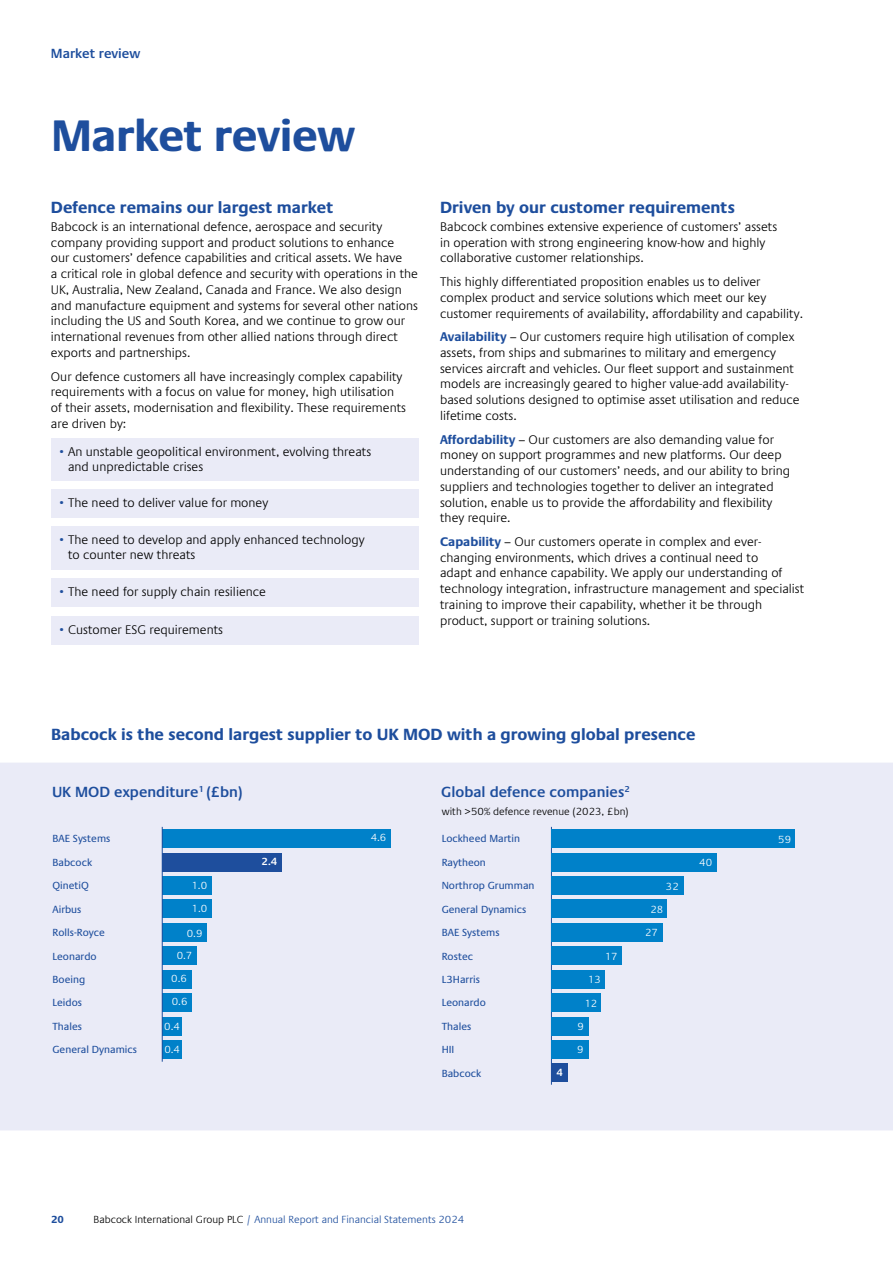
<style>
.page{position:relative;width:893px;height:1263px;background:#fff}
.page>*{position:absolute;margin:0;border:0;box-sizing:border-box;transform-origin:0 0}
.t1{font:700 45px "Praxis Com";letter-spacing:-.01em;color:#1e4e9d}
.t2{font:700 16.5px "Praxis Com";color:#1e4e9d}
.t3{font:600 15px "Praxis Com";color:#1e4e9d}
.t4{font:600 13.5px "Praxis Com";color:#1e4e9d}
.t5{font:300 12.75px/15.8px "Praxis Com";color:#000}
.t6{font:10.5px "Praxis Com";color:#1e4e9d}
.t7{font:300 10.5px "Praxis Com";color:#1e4e9d}
.t8{font:300 10.5px/22.6px "Praxis Com";color:#fff}
.t9{font:300 10.5px "Praxis Com";color:#000}
.t10{font:600 10.5px "Praxis Com";color:#fff}
.t11{font:700 10.5px "Praxis Com";color:#1e4e9d}
.s1{color:#1e4e9d}
.s2{font-weight:700;color:#1e4e9d}
.s3{color:#000}
</style>
<div class="page">
<div style="left:51px;top:438px;width:368px;height:42px;background:#eaebf7"></div>
<div style="left:51px;top:489px;width:368px;height:29px;background:#eaebf7"></div>
<div style="left:51px;top:526px;width:368px;height:44px;background:#eaebf7"></div>
<div style="left:51px;top:578px;width:368px;height:29px;background:#eaebf7"></div>
<div style="left:51px;top:617px;width:368px;height:28px;background:#eaebf7"></div>
<div style="left:0;top:763px;width:893px;height:367px;background:#eaebf7"></div>
<hr style="left:551px;top:827px;width:1px;height:258px;background:#1e4e9d">
<div style="left:551px;top:829px;width:244px;height:19px;background:#0081c9"></div>
<div style="left:551px;top:853px;width:166px;height:18px;background:#0081c9"></div>
<div style="left:551px;top:876px;width:133px;height:19px;background:#0081c9"></div>
<div style="left:551px;top:899px;width:116px;height:19px;background:#0081c9"></div>
<div style="left:551px;top:923px;width:112px;height:19px;background:#0081c9"></div>
<div style="left:551px;top:946px;width:71px;height:19px;background:#0081c9"></div>
<div style="left:551px;top:970px;width:54px;height:18px;background:#0081c9"></div>
<div style="left:551px;top:993px;width:50px;height:19px;background:#0081c9"></div>
<div style="left:551px;top:1017px;width:38px;height:18px;background:#0081c9"></div>
<div style="left:551px;top:1040px;width:38px;height:19px;background:#0081c9"></div>
<div style="left:551px;top:1063px;width:17px;height:19px;background:#1e4e9d"></div>
<div style="left:162px;top:829px;width:228px;height:19px;background:#0081c9"></div>
<div style="left:162px;top:853px;width:119px;height:18px;background:#1e4e9d"></div>
<div style="left:162px;top:876px;width:50px;height:19px;background:#0081c9"></div>
<div style="left:162px;top:899px;width:50px;height:19px;background:#0081c9"></div>
<div style="left:162px;top:923px;width:45px;height:19px;background:#0081c9"></div>
<div style="left:162px;top:946px;width:35px;height:19px;background:#0081c9"></div>
<div style="left:162px;top:970px;width:30px;height:18px;background:#0081c9"></div>
<div style="left:162px;top:993px;width:30px;height:19px;background:#0081c9"></div>
<div style="left:162px;top:1017px;width:20px;height:18px;background:#0081c9"></div>
<div style="left:162px;top:1040px;width:20px;height:19px;background:#0081c9"></div>
<hr style="left:162px;top:827px;width:1px;height:235px;background:#1e4e9d">
<p class="t4" style="left:51px;top:45px;width:91px">Market review</p>
<h1 class="t1" style="left:51px;top:109px;width:306px">Market review</h1>
<p class="t2" style="left:51px;top:198px;width:284px">Defence remains our largest market</p>
<p class="t5" style="left:51px;top:219px;width:369px">Babcock is an international defence, aerospace and security company providing support and product solutions to enhance<br>our customers’ defence capabilities and critical assets. We have<br>a critical role in global defence and security with operations in the UK, Australia, New Zealand, Canada and France. We also design and manufacture equipment and systems for several other nations including the US and South Korea, and we continue to grow our international revenues from other allied nations through direct exports and partnerships.</p>
<p class="t5" style="left:51px;top:368px;width:357px">Our defence customers all have increasingly complex capability requirements with a focus on value for money, high utilisation of their assets, modernisation and flexibility. These requirements are driven by:</p>
<p class="t5" style="left:68px;top:444px;width:305px;text-indent:-9px"><span class="s1">•</span> An unstable geopolitical environment, evolving threats and unpredictable crises</p>
<p class="t5" style="left:60px;top:495px;width:210px"><span class="s1">•</span> The need to deliver value for money</p>
<p class="t5" style="left:68px;top:531px;width:298px;text-indent:-9px"><span class="s1">•</span> The need to develop and apply enhanced technology to counter new threats</p>
<p class="t5" style="left:60px;top:584px;width:208px"><span class="s1">•</span> The need for supply chain resilience</p>
<p class="t5" style="left:60px;top:622px;width:165px"><span class="s1">•</span> Customer ESG requirements</p>
<p class="t2" style="left:440px;top:198px;width:296px">Driven by our customer requirements</p>
<p class="t5" style="left:440px;top:219px;width:339px">Babcock combines extensive experience of customers’ assets in operation with strong engineering know-how and highly collaborative customer relationships.</p>
<p class="t5" style="left:440px;top:274px;width:364px">This highly differentiated proposition enables us to deliver complex product and service solutions which meet our key customer requirements of availability, affordability and capability.</p>
<p class="t5" style="left:440px;top:329px;width:361px"><span class="s2">Availability</span> – Our customers require high utilisation of complex assets, from ships and submarines to military and emergency services aircraft and vehicles. Our fleet support and sustainment models are increasingly geared to higher value-add availability&shy;based solutions designed to optimise asset utilisation and reduce lifetime costs.</p>
<p class="t5" style="left:440px;top:431px;width:352px"><span class="s2">Affordability</span> – Our customers are also demanding value for money on support programmes and new platforms. Our deep understanding of our customers’ needs, and our ability to bring suppliers and technologies together to deliver an integrated solution, enable us to provide the affordability and flexibility they require.</p>
<p class="t5" style="left:440px;top:534px;width:366px"><span class="s2">Capability</span> – Our customers operate in complex and ever&shy;changing environments, which drives a continual need to<br>adapt and enhance capability. We apply our understanding of technology integration, infrastructure management and specialist training to improve their capability, whether it be through product, support or training solutions.</p>
<p class="t2" style="left:51px;top:725px;width:646px">Babcock is the second largest supplier to UK MOD with a growing global presence</p>
<p class="t3" style="left:52px;top:783px;width:192px">UK MOD expenditure<sup>1</sup> (£bn)</p>
<p class="t3" style="left:441px;top:783px;width:190px">Global defence companies<sup>2</sup></p>
<p class="t9" style="left:442px;top:805px;width:188px">with &gt;50% defence revenue (2023, £bn)</p>
<p class="t6" style="left:53px;top:833px;width:59px">BAE Systems</p>
<p class="t8" style="left:371px;top:826px;width:17px">4.6</p>
<p class="t6" style="left:442px;top:833px;width:80px">Lockheed Martin</p>
<p class="t6" style="left:53px;top:856px;width:41px">Babcock</p>
<p class="t10" style="left:262px;top:855px;width:17px">2.4</p>
<p class="t6" style="left:442px;top:856px;width:46px">Raytheon</p>
<p class="t8" style="left:699px;top:851px;width:14px">40</p>
<p class="t6" style="left:53px;top:879px;width:38px">QinetiQ</p>
<p class="t6" style="left:53px;top:903px;width:31px">Airbus</p>
<p class="t6" style="left:53px;top:926px;width:54px">Rolls-Royce</p>
<p class="t6" style="left:53px;top:950px;width:46px">Leonardo</p>
<p class="t6" style="left:53px;top:973px;width:34px">Boeing</p>
<p class="t6" style="left:53px;top:997px;width:31px">Leidos</p>
<p class="t6" style="left:53px;top:1020px;width:31px">Thales</p>
<p class="t6" style="left:53px;top:1043px;width:86px">General Dynamics</p>
<p class="t8" style="left:192px;top:874px;width:17px">1.0<br>1.0</p>
<p class="t8" style="left:187px;top:922px;width:17px">0.9</p>
<p class="t8" style="left:177px;top:944px;width:17px">0.7</p>
<p class="t8" style="left:171px;top:967px;width:17px">0.6</p>
<p class="t8" style="left:172px;top:990px;width:17px">0.6</p>
<p class="t8" style="left:164px;top:1015px;width:17px;line-height:23.1px">0.4<br>0.4</p>
<p class="t6" style="left:442px;top:879px;width:94px">Northrop Grumman</p>
<p class="t6" style="left:442px;top:903px;width:86px">General Dynamics</p>
<p class="t6" style="left:442px;top:926px;width:59px">BAE Systems</p>
<p class="t6" style="left:442px;top:950px;width:33px">Rostec</p>
<p class="t6" style="left:442px;top:973px;width:40px">L3Harris</p>
<p class="t6" style="left:442px;top:997px;width:46px">Leonardo</p>
<p class="t6" style="left:442px;top:1020px;width:31px">Thales</p>
<p class="t6" style="left:442px;top:1043px;width:14px">HII</p>
<p class="t8" style="left:605px;top:945px;width:14px">17</p>
<p class="t8" style="left:588px;top:968px;width:14px">13</p>
<p class="t8" style="left:584px;top:992px;width:14px">12</p>
<p class="t8" style="left:577px;top:1015px;width:8px">9</p>
<p class="t8" style="left:577px;top:1039px;width:8px">9</p>
<p class="t8" style="left:666px;top:875px;width:14px">32</p>
<p class="t8" style="left:650px;top:898px;width:14px">28</p>
<p class="t8" style="left:645px;top:922px;width:14px">27</p>
<p class="t6" style="left:442px;top:1067px;width:41px">Babcock</p>
<p class="t10" style="left:556px;top:1066px;width:8px">4</p>
<p class="t11" style="left:51px;top:1213px;width:14px">20</p>
<p class="t7" style="left:94px;top:1214px;width:372px"><span class="s3">Babcock International Group PLC</span> / Annual Report and Financial Statements 2024</p>
<p class="t8" style="left:778px;top:828px;width:14px">59</p>
</div>
